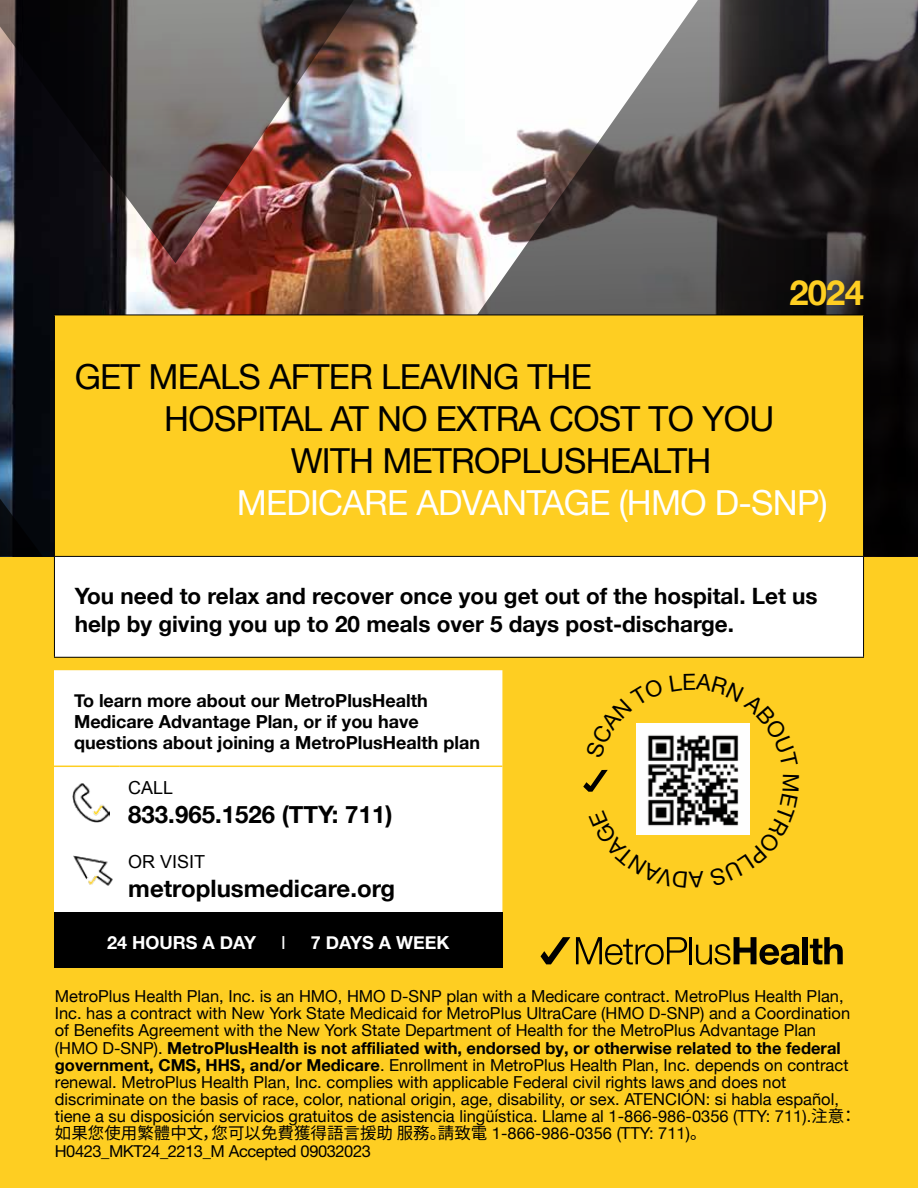
<style>
.page{position:relative;width:918px;height:1188px;background:#fff}
.page>*{position:absolute;margin:0;border:0;box-sizing:border-box;transform-origin:0 0}
.t1{font:34.5px "Helvetica Neue";letter-spacing:-.02em;color:#000}
.t2{font:34.5px "Helvetica Neue";letter-spacing:-.02em;color:#fff}
.t3{font:700 34.5px "Helvetica Neue";color:#fece22}
.t4{font:700 24px "Helvetica Neue";color:#000}
.t5{font:700 22.5px/28.5px "Helvetica Neue";color:#000}
.t6{font:700 18px/21px "Helvetica Neue";color:#000}
.t7{font:700 18px "Helvetica Neue";color:#fff}
.t8{font:18px "Arial";color:#000}
.t9{font:18px "Helvetica Neue";color:#fff}
.t10{font:16.5px/17.1px "Helvetica Neue";color:#000}
.t11{font:16.5px "Noto Sans CJ Kkr";color:#000}
.t12{font:16.5px "Helvetica Neue LT Std";letter-spacing:-.025em;color:#000}
.s1{font-weight:700}
.s2{font-family:"Noto Sans CJ Kkr"}
.s3{font-family:"Helvetica Neue"}
</style>
<div class="page">
<div style="left:0;top:557px;width:918px;height:631px;background:#fece22"></div>
<img style="left:0;top:0;width:918px;height:557px">
<div style="left:54px;top:670px;width:448px;height:243px;background:#fff"></div>
<hr style="left:54px;top:766px;width:66px;height:1px;background:#fece22">
<hr style="left:120px;top:766px;width:382px;height:1px;background:#fece22">
<img style="left:71px;top:781px;width:38px;height:41px">
<img style="left:71px;top:855px;width:42px;height:31px">
<div style="left:54px;top:913px;width:448px;height:55px;background:#000"></div>
<img style="left:636px;top:723px;width:113px;height:112px">
<svg style="left:583px;top:770px;width:25px;height:22px"></svg>
<svg style="left:576px;top:937px;width:111px;height:28px"></svg>
<hr style="left:690px;top:937px;width:2px;height:27px;background:#000">
<svg style="left:696px;top:937px;width:104px;height:28px"></svg>
<div style="left:803px;top:937px;width:5px;height:27px;background:#000"></div>
<svg style="left:810px;top:937px;width:33px;height:28px"></svg>
<svg style="left:541px;top:937px;width:29px;height:27px"></svg>
<div style="left:54px;top:315px;width:810px;height:241px;background:#fece22"></div>
<div style="left:54px;top:556px;width:810px;height:101px;background:#fff"></div>
<hr style="left:54px;top:314px;width:810px;height:1px;background:#000">
<hr style="left:54px;top:315px;width:1px;height:241px;background:#000">
<hr style="left:863px;top:315px;width:1px;height:241px;background:#000">
<hr style="left:54px;top:556px;width:810px;height:1px;background:#000">
<hr style="left:54px;top:557px;width:1px;height:100px;background:#000">
<hr style="left:863px;top:557px;width:1px;height:100px;background:#000">
<hr style="left:54px;top:657px;width:810px;height:1px;background:#000">
<svg style="left:636px;top:723px;width:28px;height:35px"></svg>
<svg style="left:670px;top:723px;width:80px;height:44px;background:#aeaead"></svg>
<svg style="left:710px;top:775px;width:40px;height:60px;background:#b1b1b0"></svg>
<svg style="left:636px;top:811px;width:68px;height:24px;background:#b6b5b5"></svg>
<h1 class="t3" style="left:789px;top:266px;width:76px">2024</h1>
<h1 class="t1" style="left:75px;top:352px;width:519px">GET MEALS AFTER LEAVING THE</h1>
<h1 class="t1" style="left:164px;top:394px;width:611px">HOSPITAL AT NO EXTRA COST TO YOU</h1>
<h1 class="t1" style="left:291px;top:436px;width:422px">WITH METROPLUSHEALTH</h1>
<h1 class="t2" style="left:237px;top:478px;width:593px">MEDICARE ADVANTAGE (HMO D-SNP)</h1>
<h3 class="t5" style="left:75px;top:582px;width:745px">You need to relax and recover once you get out of the hospital. Let us help by giving you up to 20 meals over 5 days post-discharge.</h3>
<p class="t6" style="left:74px;top:691px;width:408px">To learn more about our MetroPlusHealth<br>Medicare Advantage Plan, or if you have questions about joining a MetroPlusHealth plan</p>
<p class="t8" style="left:128px;top:776px;width:47px">CALL</p>
<h2 class="t4" style="left:128px;top:796px;width:266px">833.965.1526 (TTY: 711)</h2>
<p class="t8" style="left:128px;top:850px;width:79px">OR VISIT</p>
<h2 class="t4" style="left:128px;top:870px;width:268px">metroplusmedicare.org</h2>
<p class="t7" style="left:107px;top:929px;width:151px">24 HOURS A DAY</p>
<p class="t9" style="left:281px;top:930px;width:6px">I</p>
<p class="t7" style="left:311px;top:929px;width:140px">7 DAYS A WEEK</p>
<p class="t10" style="left:55px;top:988px;width:803px">MetroPlus Health Plan, Inc. is an HMO, HMO D-SNP plan with a Medicare contract. MetroPlus Health Plan, Inc. has a contract with New York State Medicaid for MetroPlus UltraCare (HMO D-SNP) and a Coordination of Benefits Agreement with the New York State Department of Health for the MetroPlus Advantage Plan (HMO D-SNP). <span class="s1">MetroPlusHealth is not affiliated with, endorsed by, or otherwise related to the federal government, CMS, HHS, and/or Medicare</span>. Enrollment in MetroPlus Health Plan, Inc. depends on contract renewal. MetroPlus Health Plan, Inc. complies with applicable Federal civil rights laws and does not discriminate on the basis of race, color, national origin, age, disability, or sex. ATENCIÓN: si habla español, tiene a su disposición servicios gratuitos de asistencia lingüística. Llame al 1-866-986-0356 (TTY: 711).<span class="s2">注意：</span></p>
<p class="t11" style="left:55px;top:1124px;width:653px">如果您使用繁體中文，您可以免費獲得語言援助 服務。請致電 <span class="s3">1-866-986-0356 (TTY: 711)</span>。</p>
<p class="t12" style="left:55px;top:1142px;width:318px">H0423_MKT24_2213_M Accepted 09032023</p>
</div>
